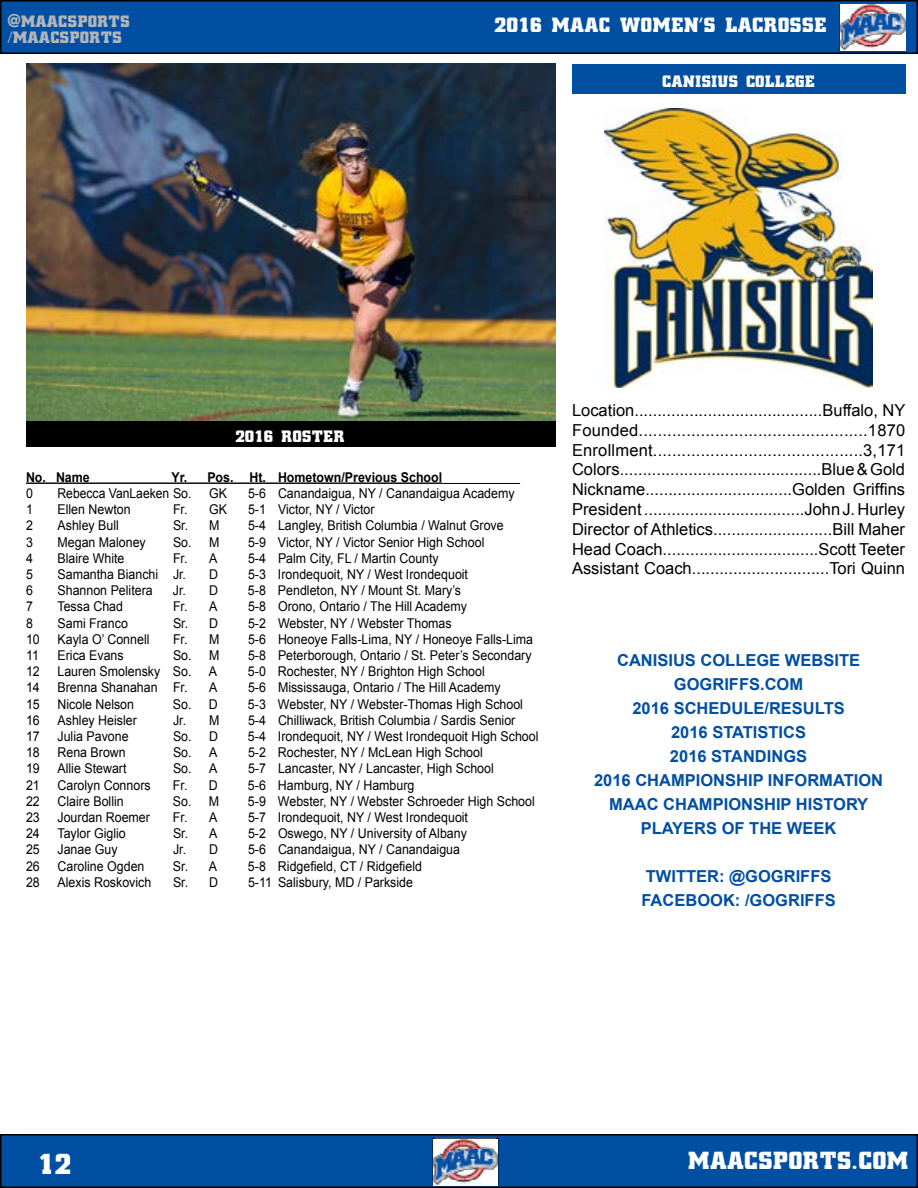
<style>
.page{position:relative;width:918px;height:1188px;background:#fff}
.page>*{position:absolute;margin:0;border:0;box-sizing:border-box;transform-origin:0 0}
.t1{font:900 31.5px "Civic";color:#fff}
.t2{font:900 27px "Civic";color:#fff}
.t3{font:900 22.5px "Civic";color:#fff}
.t4{font:900 18px "Civic";color:#fff}
.t5{font:900 18px/16.5px "Civic";color:#b3b5b8}
.t6{font:16.5px/19.8px "Arial";color:#000;text-align:justify}
.t7{font:700 16.5px/24px "Arial";color:#004fa3;text-align:center}
.t8{font:13.5px "Arial";color:#000;scale:.92 1}
.t9{font:700 13.5px "Arial";color:#000;scale:.92 1}
.t10{font:13.5px "Arial";color:#000;scale:.9 1}
</style>
<div class="page">
<div style="left:1px;top:1px;width:916px;height:52px;background:#004fa3"></div>
<div style="left:0;top:0;width:918px;height:54px;border:2px solid #000"></div>
<div style="left:1px;top:1135px;width:916px;height:52px;background:#004fa3"></div>
<div style="left:0;top:1134px;width:918px;height:54px;border:2px solid #000"></div>
<svg style="left:840px;top:4px;width:66px;height:48px"></svg>
<svg style="left:432px;top:1137px;width:67px;height:48px"></svg>
<img style="left:840px;top:5px;width:65px;height:46px">
<img style="left:433px;top:1139px;width:65px;height:46px">
<div style="left:572px;top:64px;width:333px;height:30px;background:#004fa3"></div>
<img style="left:604px;top:108px;width:269px;height:279px">
<div style="left:26px;top:420px;width:530px;height:27px;background:#000"></div>
<hr style="left:26px;top:482px;width:416px;height:2px;background:#000">
<hr style="left:442px;top:483px;width:78px;height:1px;background:#000">
<img style="left:26px;top:64px;width:530px;height:356px">
<h3 class="t5" style="left:8px;top:13px;width:123px">@MAACSPORTS /MAACSPORTS</h3>
<h3 class="t3" style="left:495px;top:13px;width:334px">2016 MAAC WOMEN’S LACROSSE</h3>
<h3 class="t4" style="left:662px;top:71px;width:154px">CANISIUS COLLEGE</h3>
<h3 class="t4" style="left:235px;top:426px;width:111px">2016 ROSTER</h3>
<p class="t9" style="left:26px;top:468px;width:71px">No. Name</p>
<p class="t9" style="left:172px;top:468px;width:296px">Yr. Pos. Ht. Hometown/Previous School</p>
<p class="t8" style="left:26px;top:484px;width:9px">0</p>
<p class="t10" style="left:58px;top:484px;width:151px">Rebecca VanLaeken So.</p>
<p class="t8" style="left:209px;top:484px;width:21px">GK</p>
<p class="t8" style="left:248px;top:484px;width:291px">5-6 Canandaigua, NY / Canandaigua Academy</p>
<p class="t8" style="left:26px;top:501px;width:9px">1</p>
<p class="t8" style="left:58px;top:501px;width:81px">Ellen Newton</p>
<p class="t8" style="left:173px;top:501px;width:60px">Fr. GK</p>
<p class="t8" style="left:248px;top:501px;width:139px">5-1 Victor, NY / Victor</p>
<p class="t8" style="left:26px;top:517px;width:9px">2</p>
<p class="t8" style="left:58px;top:517px;width:68px">Ashley Bull</p>
<p class="t8" style="left:173px;top:517px;width:52px">Sr. M</p>
<p class="t8" style="left:248px;top:517px;width:279px">5-4 Langley, British Columbia / Walnut Grove</p>
<p class="t8" style="left:26px;top:533px;width:9px">3</p>
<p class="t8" style="left:58px;top:533px;width:98px">Megan Maloney</p>
<p class="t8" style="left:173px;top:533px;width:52px">So. M</p>
<p class="t8" style="left:248px;top:533px;width:258px">5-9 Victor, NY / Victor Senior High School</p>
<p class="t8" style="left:26px;top:549px;width:9px">4</p>
<p class="t8" style="left:58px;top:549px;width:74px">Blaire White</p>
<p class="t8" style="left:173px;top:549px;width:50px">Fr. A</p>
<p class="t8" style="left:248px;top:549px;width:209px">5-4 Palm City, FL / Martin County</p>
<p class="t8" style="left:26px;top:565px;width:9px">5</p>
<p class="t8" style="left:58px;top:565px;width:141px">Samantha Bianchi Jr.</p>
<p class="t8" style="left:209px;top:565px;width:11px">D</p>
<p class="t8" style="left:248px;top:565px;width:241px">5-3 Irondequoit, NY / West Irondequoit</p>
<p class="t8" style="left:26px;top:582px;width:9px">6</p>
<p class="t8" style="left:58px;top:582px;width:105px">Shannon Pelitera</p>
<p class="t8" style="left:173px;top:582px;width:50px">Jr. D</p>
<p class="t8" style="left:248px;top:582px;width:233px">5-8 Pendleton, NY / Mount St. Mary’s</p>
<p class="t8" style="left:26px;top:598px;width:9px">7</p>
<p class="t8" style="left:58px;top:598px;width:73px">Tessa Chad</p>
<p class="t8" style="left:173px;top:598px;width:50px">Fr. A</p>
<p class="t8" style="left:248px;top:598px;width:239px">5-8 Orono, Ontario / The Hill Academy</p>
<p class="t8" style="left:26px;top:614px;width:9px">8</p>
<p class="t8" style="left:58px;top:614px;width:78px">Sami Franco</p>
<p class="t8" style="left:173px;top:614px;width:50px">Sr. D</p>
<p class="t8" style="left:248px;top:614px;width:223px">5-2 Webster, NY / Webster Thomas</p>
<p class="t8" style="left:26px;top:630px;width:17px">10</p>
<p class="t8" style="left:58px;top:630px;width:102px">Kayla O’ Connell</p>
<p class="t8" style="left:173px;top:630px;width:52px">Fr. M</p>
<p class="t8" style="left:248px;top:630px;width:311px">5-6 Honeoye Falls-Lima, NY / Honeoye Falls-Lima</p>
<p class="t8" style="left:26px;top:646px;width:16px">11</p>
<p class="t8" style="left:58px;top:646px;width:74px">Erica Evans</p>
<p class="t8" style="left:173px;top:646px;width:52px">So. M</p>
<p class="t8" style="left:248px;top:646px;width:310px">5-8 Peterborough, Ontario / St. Peter’s Secondary</p>
<p class="t8" style="left:26px;top:663px;width:17px">12</p>
<p class="t8" style="left:58px;top:663px;width:147px">Lauren Smolensky So.</p>
<p class="t8" style="left:209px;top:663px;width:11px">A</p>
<p class="t8" style="left:248px;top:663px;width:259px">5-0 Rochester, NY / Brighton High School</p>
<p class="t8" style="left:26px;top:679px;width:17px">14</p>
<p class="t8" style="left:58px;top:679px;width:143px">Brenna Shanahan Fr.</p>
<p class="t8" style="left:209px;top:679px;width:11px">A</p>
<p class="t8" style="left:248px;top:679px;width:276px">5-6 Mississauga, Ontario / The Hill Academy</p>
<p class="t8" style="left:26px;top:695px;width:17px">15</p>
<p class="t8" style="left:58px;top:695px;width:85px">Nicole Nelson</p>
<p class="t8" style="left:173px;top:695px;width:50px">So. D</p>
<p class="t8" style="left:248px;top:695px;width:300px">5-3 Webster, NY / Webster-Thomas High School</p>
<p class="t8" style="left:26px;top:711px;width:17px">16</p>
<p class="t8" style="left:58px;top:711px;width:88px">Ashley Heisler</p>
<p class="t8" style="left:173px;top:711px;width:52px">Jr. M</p>
<p class="t8" style="left:248px;top:711px;width:292px">5-4 Chilliwack, British Columbia / Sardis Senior</p>
<p class="t8" style="left:26px;top:727px;width:17px">17</p>
<p class="t8" style="left:58px;top:727px;width:79px">Julia Pavone</p>
<p class="t8" style="left:173px;top:727px;width:50px">So. D</p>
<p class="t8" style="left:248px;top:727px;width:317px">5-4 Irondequoit, NY / West Irondequoit High School</p>
<p class="t8" style="left:26px;top:744px;width:17px">18</p>
<p class="t8" style="left:58px;top:744px;width:76px">Rena Brown</p>
<p class="t8" style="left:173px;top:744px;width:50px">So. A</p>
<p class="t8" style="left:248px;top:744px;width:257px">5-2 Rochester, NY / McLean High School</p>
<p class="t8" style="left:26px;top:760px;width:17px">19</p>
<p class="t8" style="left:58px;top:760px;width:77px">Allie Stewart</p>
<p class="t8" style="left:173px;top:760px;width:50px">So. A</p>
<p class="t8" style="left:248px;top:760px;width:269px">5-7 Lancaster, NY / Lancaster, High School</p>
<p class="t8" style="left:26px;top:776px;width:17px">21</p>
<p class="t8" style="left:58px;top:776px;width:103px">Carolyn Connors</p>
<p class="t8" style="left:173px;top:776px;width:50px">Fr. D</p>
<p class="t8" style="left:248px;top:776px;width:182px">5-6 Hamburg, NY / Hamburg</p>
<p class="t8" style="left:26px;top:792px;width:17px">22</p>
<p class="t8" style="left:58px;top:792px;width:74px">Claire Bollin</p>
<p class="t8" style="left:173px;top:792px;width:52px">So. M</p>
<p class="t8" style="left:248px;top:792px;width:313px">5-9 Webster, NY / Webster Schroeder High School</p>
<p class="t8" style="left:26px;top:808px;width:17px">23</p>
<p class="t8" style="left:58px;top:808px;width:102px">Jourdan Roemer</p>
<p class="t8" style="left:173px;top:808px;width:50px">Fr. A</p>
<p class="t8" style="left:248px;top:808px;width:241px">5-7 Irondequoit, NY / West Irondequoit</p>
<p class="t8" style="left:26px;top:825px;width:17px">24</p>
<p class="t8" style="left:58px;top:825px;width:76px">Taylor Giglio</p>
<p class="t8" style="left:173px;top:825px;width:50px">Sr. A</p>
<p class="t8" style="left:248px;top:825px;width:239px">5-2 Oswego, NY / University of Albany</p>
<p class="t8" style="left:26px;top:841px;width:17px">25</p>
<p class="t8" style="left:58px;top:841px;width:67px">Janae Guy</p>
<p class="t8" style="left:173px;top:841px;width:50px">Jr. D</p>
<p class="t8" style="left:248px;top:841px;width:232px">5-6 Canandaigua, NY / Canandaigua</p>
<p class="t8" style="left:26px;top:857px;width:17px">26</p>
<p class="t8" style="left:58px;top:857px;width:96px">Caroline Ogden</p>
<p class="t8" style="left:173px;top:857px;width:50px">Sr. A</p>
<p class="t8" style="left:248px;top:857px;width:191px">5-8 Ridgefield, CT / Ridgefield</p>
<p class="t8" style="left:26px;top:873px;width:17px">28</p>
<p class="t8" style="left:58px;top:873px;width:104px">Alexis Roskovich</p>
<p class="t8" style="left:173px;top:873px;width:50px">Sr. D</p>
<p class="t8" style="left:248px;top:873px;width:181px">5-11 Salisbury, MD / Parkside</p>
<p class="t6" style="left:572px;top:400px;width:335px">Location.........................................Buffalo, NY Founded................................................1870<br>Enrollment............................................3,171<br>Colors............................................Blue &amp; Gold Nickname................................Golden Griffins President ...................................John J. Hurley Director of Athletics..........................Bill Maher Head Coach..................................Scott Teeter Assistant Coach..............................Tori Quinn</p>
<p class="t7" style="left:594px;top:649px;width:291px">CANISIUS COLLEGE WEBSITE<br>GOGRIFFS.COM<br>2016 SCHEDULE/RESULTS<br>2016 STATISTICS<br>2016 STANDINGS<br>2016 CHAMPIONSHIP INFORMATION<br>MAAC CHAMPIONSHIP HISTORY<br>PLAYERS OF THE WEEK</p>
<p class="t7" style="left:641px;top:865px;width:196px;text-align:left">TWITTER: @GOGRIFFS<br>FACEBOOK: /GOGRIFFS</p>
<h1 class="t1" style="left:38px;top:1146px;width:35px">12</h1>
<h2 class="t2" style="left:688px;top:1145px;width:223px">MAACSPORTS.COM</h2>
</div>
